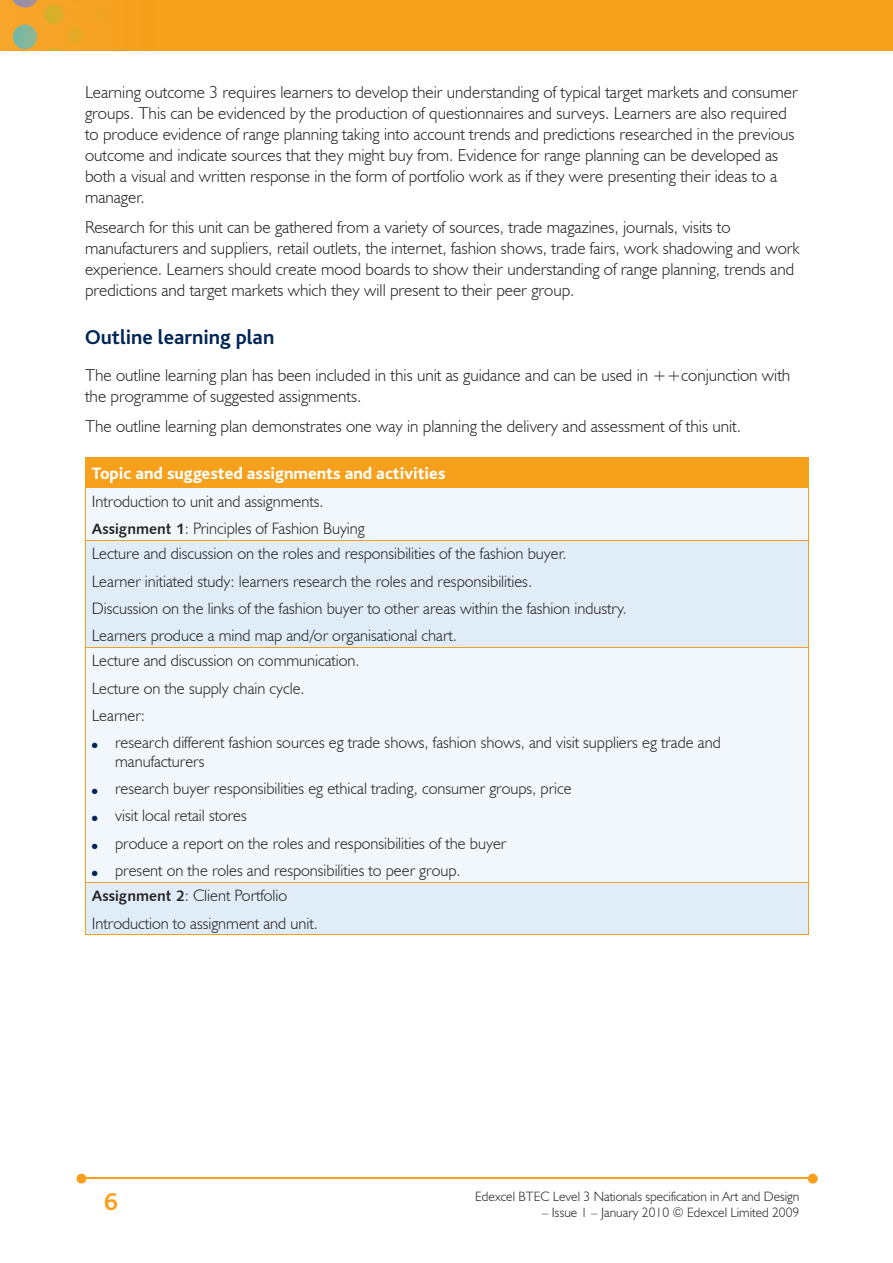
<style>
.page{position:relative;width:893px;height:1263px;background:#fff}
.page>*{position:absolute;margin:0;border:0;box-sizing:border-box;transform-origin:0 0}
.t1{font:700 25.5px "Bliss";color:#f6a01b}
.t2{font:700 21px "Bliss";color:#002556}
.t3{font:300 17.25px/21px "Humanist 521 BT";color:#231f20}
.t4{font:800 17.25px "Bliss";color:#fff}
.t5{font:300 16.5px/27.3px "Humanist 521 BT";color:#231f20}
.t6{font:300 13.5px "Humanist 521 BT";color:#231f20}
.t7{font:7.5px "Zapf Dingbats";color:#002556}
.s1{font-family:"Humanist 531 BT Bold A";font-weight:400;font-size:15px}
</style>
<div class="page">
<img style="left:0;top:0;width:893px;height:51px">
<hr style="left:82px;top:1178px;width:728px;height:1px;background:#f6a01b">
<svg style="left:808px;top:1174px;width:10px;height:9px"></svg>
<svg style="left:77px;top:1174px;width:9px;height:9px"></svg>
<div style="left:85px;top:458px;width:723px;height:30px;background:#f6a01b"></div>
<div style="left:86px;top:488px;width:722px;height:52px;background:#f2f7fb"></div>
<svg style="left:86px;top:541px;width:722px;height:393px;fill:#f2f7fb"></svg>
<hr style="left:85px;top:487px;width:724px;height:1px;background:#f6a01b">
<svg style="left:808px;top:458px;width:1px;height:29px"></svg>
<hr style="left:85px;top:457px;width:724px;height:1px;background:#f6a01b">
<hr style="left:85px;top:488px;width:1px;height:52px;background:#f6a01b">
<hr style="left:808px;top:488px;width:1px;height:52px;background:#f6a01b">
<hr style="left:85px;top:541px;width:1px;height:106px;background:#f6a01b">
<hr style="left:808px;top:541px;width:1px;height:106px;background:#f6a01b">
<hr style="left:85px;top:540px;width:724px;height:1px;background:#f6a01b">
<hr style="left:85px;top:648px;width:1px;height:234px;background:#f6a01b">
<hr style="left:808px;top:648px;width:1px;height:234px;background:#f6a01b">
<hr style="left:85px;top:647px;width:724px;height:1px;background:#f6a01b">
<hr style="left:85px;top:883px;width:1px;height:51px;background:#f6a01b">
<hr style="left:808px;top:883px;width:1px;height:51px;background:#f6a01b">
<hr style="left:85px;top:882px;width:724px;height:1px;background:#f6a01b">
<hr style="left:85px;top:934px;width:724px;height:1px;background:#f6a01b">
<p class="t3" style="left:85px;top:81px;width:714px">Learning outcome 3 requires learners to develop their understanding of typical target markets and consumer groups. This can be evidenced by the production of questionnaires and surveys. Learners are also required to produce evidence of range planning taking into account trends and predictions researched in the previous outcome and indicate sources that they might buy from. Evidence for range planning can be developed as both a visual and written response in the form of portfolio work as if they were presenting their ideas to a manager.</p>
<p class="t3" style="left:85px;top:216px;width:716px">Research for this unit can be gathered from a variety of sources, trade magazines, journals, visits to manufacturers and suppliers, retail outlets, the internet, fashion shows, trade fairs, work shadowing and work experience. Learners should create mood boards to show their understanding of range planning, trends and predictions and target markets which they will present to their peer group.</p>
<p class="t2" style="left:85px;top:327px;width:191px">Outline learning plan</p>
<p class="t3" style="left:85px;top:364px;width:707px">The outline learning plan has been included in this unit as guidance and can be used in ++conjunction with the programme of suggested assignments.</p>
<p class="t3" style="left:85px;top:415px;width:657px">The outline learning plan demonstrates one way in planning the delivery and assessment of this unit.</p>
<p class="t4" style="left:92px;top:465px;width:355px">Topic and suggested assignments and activities</p>
<p class="t5" style="left:92px;top:487px;width:275px">Introduction to unit and assignments.<br><span class="s1">Assignment 1</span>: Principles of Fashion Buying</p>
<p class="t5" style="left:92px;top:540px;width:536px">Lecture and discussion on the roles and responsibilities of the fashion buyer.<br>Learner initiated study: learners research the roles and responsibilities.<br>Discussion on the links of the fashion buyer to other areas within the fashion industry.<br>Learners produce a mind map and/or organisational chart.</p>
<p class="t5" style="left:92px;top:647px;width:269px">Lecture and discussion on communication.<br>Lecture on the supply chain cycle.<br>Learner:</p>
<p class="t5" style="left:115px;top:733px;width:607px;line-height:18.8px">research different fashion sources eg trade shows, fashion shows, and visit suppliers eg trade and manufacturers</p>
<p class="t5" style="left:115px;top:775px;width:458px">research buyer responsibilities eg ethical trading, consumer groups, price visit local retail stores<br>produce a report on the roles and responsibilities of the buyer<br>present on the roles and responsibilities to peer group.</p>
<p class="t7" style="left:92px;top:742px;width:7px">●</p>
<p class="t7" style="left:92px;top:788px;width:7px">●</p>
<p class="t7" style="left:92px;top:815px;width:7px">●</p>
<p class="t7" style="left:92px;top:842px;width:7px">●</p>
<p class="t7" style="left:92px;top:870px;width:7px">●</p>
<p class="t5" style="left:92px;top:882px;width:228px"><span class="s1">Assignment 2</span>: Client Portfolio<br>Introduction to assignment and unit.</p>
<h1 class="t1" style="left:104px;top:1189px;width:15px">6</h1>
<p class="t6" style="left:475px;top:1188px;width:326px">Edexcel BTEC Level 3 Nationals specification in Art and Design</p>
<p class="t6" style="left:542px;top:1204px;width:259px">– Issue 1 – January 2010 © Edexcel Limited 2009</p>
</div>
